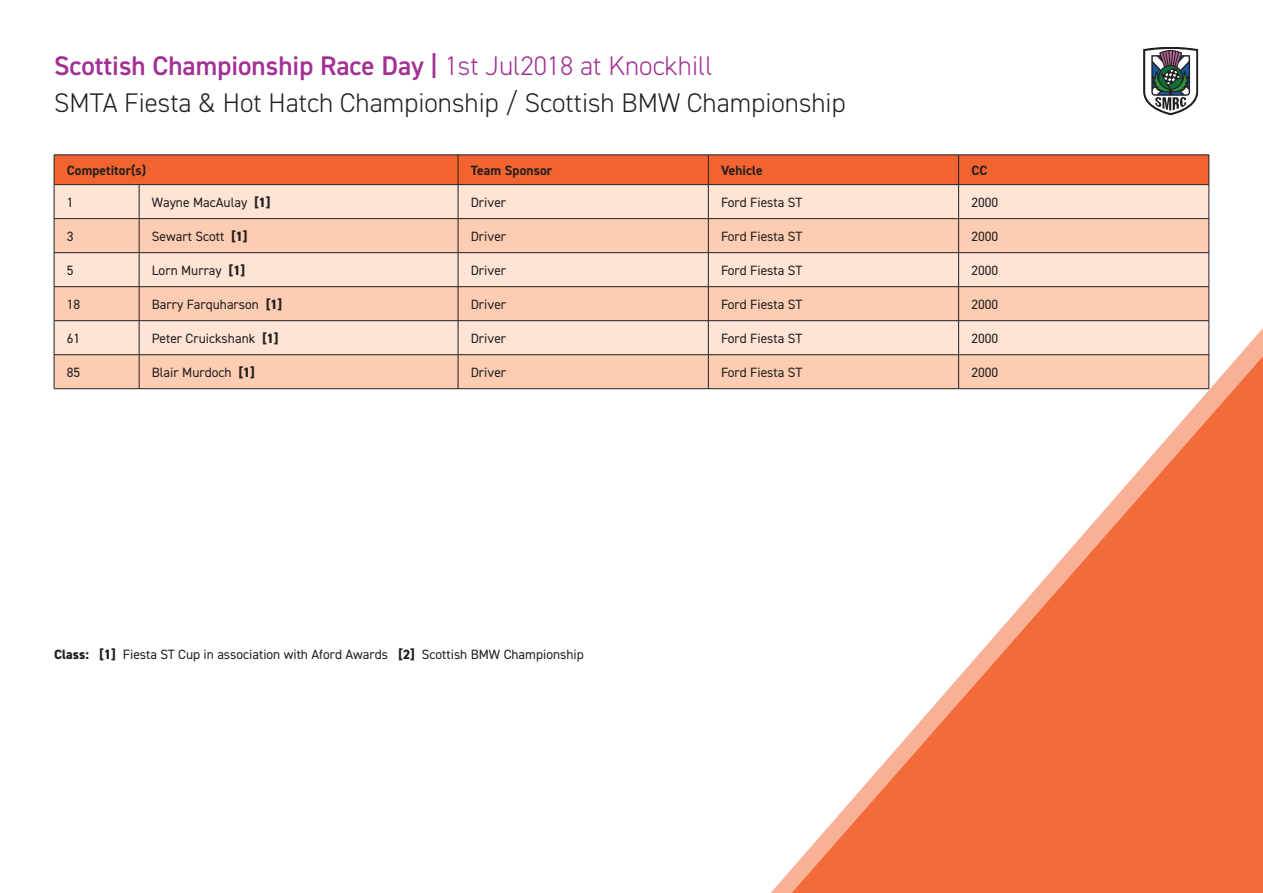
<style>
.page{position:relative;width:1263px;height:893px;background:#fff}
.page>*{position:absolute;margin:0;border:0;box-sizing:border-box;transform-origin:0 0}
.t1{font:300 27px/36.6px "DIN2014";color:#231f20}
.t2{font:13.5px "DIN2014";color:#231f20}
.t3{font:700 13.5px "DIN2014";letter-spacing:.005em;color:#231f20}
.s1{font-weight:600;color:#a23193}
.s2{color:#a23193}
.s3{font-weight:800}
</style>
<div class="page">
<svg style="left:780px;top:342px;width:483px;height:551px;fill:#f26b39"></svg>
<div style="left:55px;top:156px;width:1154px;height:28px;background:#f2642f"></div>
<div style="left:55px;top:185px;width:1154px;height:33px;background:#fee4d5"></div>
<svg style="left:55px;top:219px;width:1154px;height:169px;fill:#fccdb2"></svg>
<hr style="left:54px;top:155px;width:85px;height:1px;background:#231f20">
<hr style="left:54px;top:155px;width:1px;height:30px;background:#231f20">
<hr style="left:139px;top:155px;width:319px;height:1px;background:#231f20">
<hr style="left:458px;top:155px;width:250px;height:1px;background:#231f20">
<hr style="left:458px;top:155px;width:1px;height:30px;background:#231f20">
<hr style="left:708px;top:155px;width:251px;height:1px;background:#231f20">
<hr style="left:708px;top:155px;width:1px;height:30px;background:#231f20">
<hr style="left:959px;top:155px;width:250px;height:1px;background:#231f20">
<hr style="left:958px;top:155px;width:1px;height:30px;background:#231f20">
<hr style="left:1209px;top:155px;width:1px;height:30px;background:#231f20">
<hr style="left:54px;top:184px;width:85px;height:1px;background:#231f20">
<hr style="left:54px;top:185px;width:1px;height:34px;background:#231f20">
<hr style="left:139px;top:184px;width:319px;height:1px;background:#231f20">
<hr style="left:139px;top:185px;width:1px;height:34px;background:#231f20">
<hr style="left:458px;top:184px;width:250px;height:1px;background:#231f20">
<hr style="left:458px;top:185px;width:1px;height:34px;background:#231f20">
<hr style="left:708px;top:184px;width:251px;height:1px;background:#231f20">
<hr style="left:708px;top:185px;width:1px;height:34px;background:#231f20">
<hr style="left:959px;top:184px;width:250px;height:1px;background:#231f20">
<hr style="left:958px;top:185px;width:1px;height:34px;background:#231f20">
<hr style="left:1209px;top:185px;width:1px;height:34px;background:#231f20">
<hr style="left:54px;top:218px;width:85px;height:1px;background:#231f20">
<hr style="left:54px;top:219px;width:1px;height:34px;background:#231f20">
<hr style="left:139px;top:218px;width:319px;height:1px;background:#231f20">
<hr style="left:139px;top:219px;width:1px;height:34px;background:#231f20">
<hr style="left:458px;top:218px;width:250px;height:1px;background:#231f20">
<hr style="left:458px;top:219px;width:1px;height:34px;background:#231f20">
<hr style="left:708px;top:218px;width:251px;height:1px;background:#231f20">
<hr style="left:708px;top:219px;width:1px;height:34px;background:#231f20">
<hr style="left:959px;top:218px;width:250px;height:1px;background:#231f20">
<hr style="left:958px;top:219px;width:1px;height:34px;background:#231f20">
<hr style="left:1209px;top:219px;width:1px;height:34px;background:#231f20">
<hr style="left:54px;top:252px;width:85px;height:1px;background:#231f20">
<hr style="left:54px;top:253px;width:1px;height:34px;background:#231f20">
<hr style="left:139px;top:252px;width:319px;height:1px;background:#231f20">
<hr style="left:139px;top:253px;width:1px;height:34px;background:#231f20">
<hr style="left:458px;top:252px;width:250px;height:1px;background:#231f20">
<hr style="left:458px;top:253px;width:1px;height:34px;background:#231f20">
<hr style="left:708px;top:252px;width:251px;height:1px;background:#231f20">
<hr style="left:708px;top:253px;width:1px;height:34px;background:#231f20">
<hr style="left:959px;top:252px;width:250px;height:1px;background:#231f20">
<hr style="left:958px;top:253px;width:1px;height:34px;background:#231f20">
<hr style="left:1209px;top:253px;width:1px;height:34px;background:#231f20">
<hr style="left:54px;top:286px;width:85px;height:1px;background:#231f20">
<hr style="left:54px;top:287px;width:1px;height:34px;background:#231f20">
<hr style="left:139px;top:286px;width:319px;height:1px;background:#231f20">
<hr style="left:139px;top:287px;width:1px;height:34px;background:#231f20">
<hr style="left:458px;top:286px;width:250px;height:1px;background:#231f20">
<hr style="left:458px;top:287px;width:1px;height:34px;background:#231f20">
<hr style="left:708px;top:286px;width:251px;height:1px;background:#231f20">
<hr style="left:708px;top:287px;width:1px;height:34px;background:#231f20">
<hr style="left:959px;top:286px;width:250px;height:1px;background:#231f20">
<hr style="left:958px;top:287px;width:1px;height:34px;background:#231f20">
<hr style="left:1209px;top:287px;width:1px;height:34px;background:#231f20">
<hr style="left:54px;top:355px;width:1px;height:34px;background:#231f20">
<hr style="left:139px;top:355px;width:1px;height:34px;background:#231f20">
<hr style="left:458px;top:355px;width:1px;height:34px;background:#231f20">
<hr style="left:708px;top:355px;width:1px;height:34px;background:#231f20">
<hr style="left:958px;top:355px;width:1px;height:34px;background:#231f20">
<hr style="left:1209px;top:355px;width:1px;height:34px;background:#231f20">
<hr style="left:54px;top:388px;width:85px;height:1px;background:#231f20">
<hr style="left:139px;top:388px;width:319px;height:1px;background:#231f20">
<hr style="left:458px;top:388px;width:250px;height:1px;background:#231f20">
<hr style="left:708px;top:388px;width:251px;height:1px;background:#231f20">
<hr style="left:959px;top:388px;width:250px;height:1px;background:#231f20">
<hr style="left:54px;top:320px;width:85px;height:1px;background:#231f20">
<hr style="left:54px;top:321px;width:1px;height:34px;background:#231f20">
<hr style="left:54px;top:354px;width:85px;height:1px;background:#231f20">
<hr style="left:139px;top:320px;width:319px;height:1px;background:#231f20">
<hr style="left:139px;top:321px;width:1px;height:34px;background:#231f20">
<hr style="left:139px;top:354px;width:319px;height:1px;background:#231f20">
<hr style="left:458px;top:320px;width:250px;height:1px;background:#231f20">
<hr style="left:458px;top:321px;width:1px;height:34px;background:#231f20">
<hr style="left:458px;top:354px;width:250px;height:1px;background:#231f20">
<hr style="left:708px;top:320px;width:251px;height:1px;background:#231f20">
<hr style="left:708px;top:321px;width:1px;height:34px;background:#231f20">
<hr style="left:708px;top:354px;width:251px;height:1px;background:#231f20">
<hr style="left:959px;top:320px;width:250px;height:1px;background:#231f20">
<hr style="left:958px;top:321px;width:1px;height:34px;background:#231f20">
<hr style="left:1209px;top:321px;width:1px;height:34px;background:#231f20">
<hr style="left:959px;top:354px;width:250px;height:1px;background:#231f20">
<svg style="left:1143px;top:47px;width:55px;height:68px"></svg>
<h1 class="t1" style="left:54px;top:48px;width:793px"><span class="s1">Scottish Championship Race Day |</span> <span class="s2">1st Jul2018 at Knockhill<br></span>SMTA Fiesta &amp; Hot Hatch Championship / Scottish BMW Championship</h1>
<p class="t3" style="left:67px;top:161px;width:81px">Competitor(s)</p>
<p class="t3" style="left:471px;top:161px;width:83px">Team Sponsor</p>
<p class="t3" style="left:721px;top:161px;width:43px">Vehicle</p>
<p class="t3" style="left:971px;top:161px;width:18px">CC</p>
<p class="t2" style="left:67px;top:194px;width:8px">1</p>
<p class="t2" style="left:152px;top:194px;width:120px">Wayne MacAulay <span class="s3">[1]</span></p>
<p class="t2" style="left:471px;top:194px;width:37px">Driver</p>
<p class="t2" style="left:721px;top:194px;width:83px">Ford Fiesta ST</p>
<p class="t2" style="left:971px;top:194px;width:28px">2000</p>
<p class="t2" style="left:67px;top:228px;width:8px">3</p>
<p class="t2" style="left:152px;top:228px;width:97px">Sewart Scott <span class="s3">[1]</span></p>
<p class="t2" style="left:471px;top:228px;width:37px">Driver</p>
<p class="t2" style="left:721px;top:228px;width:83px">Ford Fiesta ST</p>
<p class="t2" style="left:971px;top:228px;width:28px">2000</p>
<p class="t2" style="left:67px;top:262px;width:8px">5</p>
<p class="t2" style="left:152px;top:262px;width:95px">Lorn Murray <span class="s3">[1]</span></p>
<p class="t2" style="left:471px;top:262px;width:37px">Driver</p>
<p class="t2" style="left:721px;top:262px;width:83px">Ford Fiesta ST</p>
<p class="t2" style="left:971px;top:262px;width:28px">2000</p>
<p class="t2" style="left:67px;top:296px;width:15px">18</p>
<p class="t2" style="left:152px;top:296px;width:132px">Barry Farquharson <span class="s3">[1]</span></p>
<p class="t2" style="left:471px;top:296px;width:37px">Driver</p>
<p class="t2" style="left:721px;top:296px;width:83px">Ford Fiesta ST</p>
<p class="t2" style="left:971px;top:296px;width:28px">2000</p>
<p class="t2" style="left:67px;top:330px;width:15px">61</p>
<p class="t2" style="left:152px;top:330px;width:128px">Peter Cruickshank <span class="s3">[1]</span></p>
<p class="t2" style="left:471px;top:330px;width:37px">Driver</p>
<p class="t2" style="left:721px;top:330px;width:83px">Ford Fiesta ST</p>
<p class="t2" style="left:971px;top:330px;width:28px">2000</p>
<p class="t2" style="left:67px;top:364px;width:15px">85</p>
<p class="t2" style="left:152px;top:364px;width:105px">Blair Murdoch <span class="s3">[1]</span></p>
<p class="t2" style="left:471px;top:364px;width:37px">Driver</p>
<p class="t2" style="left:721px;top:364px;width:83px">Ford Fiesta ST</p>
<p class="t2" style="left:971px;top:364px;width:28px">2000</p>
<p class="t2" style="left:54px;top:646px;width:531px"><span class="s3">Class: [1]</span> Fiesta ST Cup in association with Aford Awards <span class="s3">[2]</span> Scottish BMW Championship</p>
</div>
